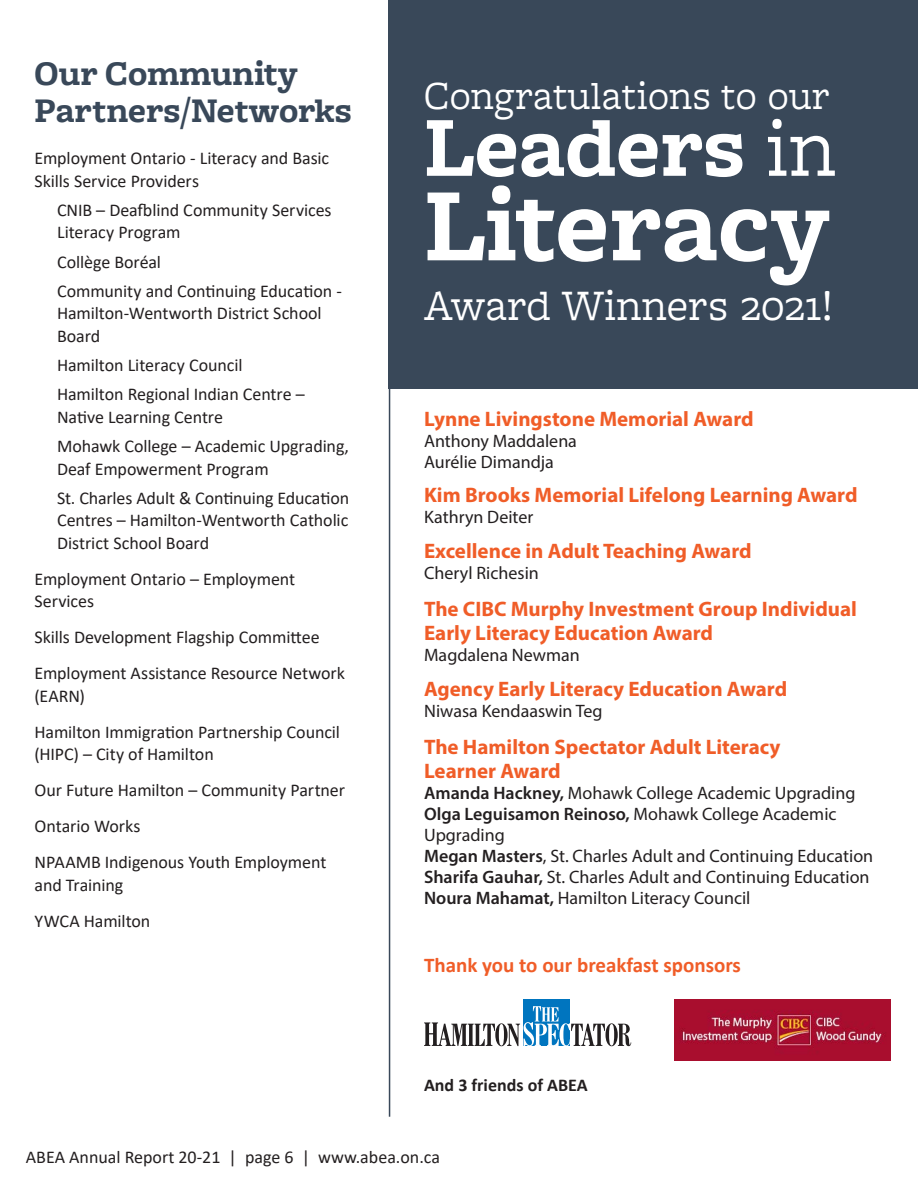
<style>
.page{position:relative;width:918px;height:1188px;background:#fff}
.page>*{position:absolute;margin:0;border:0;box-sizing:border-box;transform-origin:0 0}
.t1{font:700 108.45px "Freight Macro Pro";color:#fff}
.t2{font:700 88.95px "Freight Macro Pro";color:#fff}
.t3{font:45.15px "Freight Macro Pro";color:#fff}
.t4{font:41.55px "Freight Macro Pro";color:#fff}
.t5{font:700 36px/37.5px "Freight Macro Pro";color:#394859}
.t6{font:700 21px/24px "Myriad Pro";color:#f05d28}
.t7{font:700 21px "Calibri";color:#f05d28}
.t8{font:18px/22.5px "Calibri";letter-spacing:-.005em;color:#231f20}
.t9{font:18px/21px "Myriad Pro";color:#231f20}
.t10{font:700 18px "Calibri";color:#231f20}
.s1{font-weight:400;font-size:84.9px}
.s2{font-weight:600}
</style>
<div class="page">
<hr style="left:389px;top:300px;width:1px;height:817px;background:#394859">
<img style="left:675px;top:999px;width:216px;height:62px">
<div style="left:524px;top:999px;width:46px;height:47px;background:#0075bf"></div>
<svg style="left:424px;top:1006px;width:207px;height:40px"></svg>
<div style="left:389px;top:0;width:529px;height:389px;background:#394859"></div>
<p class="t5" style="left:35px;top:53px;width:319px">Our Community<br>Partners/Networks</p>
<p class="t8" style="left:35px;top:146px;width:296px">Employment Ontario - Literacy and Basic<br>Skills Service Providers</p>
<p class="t8" style="left:57px;top:198px;width:276px">CNIB – Deafblind Community Services<br>Literacy Program</p>
<p class="t8" style="left:57px;top:250px;width:106px">Collège Boréal</p>
<p class="t8" style="left:57px;top:279px;width:286px">Community and Continuing Education -<br>Hamilton-Wentworth District School</p>
<p class="t8" style="left:57px;top:324px;width:45px">Board</p>
<p class="t8" style="left:57px;top:353px;width:187px">Hamilton Literacy Council</p>
<p class="t8" style="left:57px;top:383px;width:249px">Hamilton Regional Indian Centre –<br>Native Learning Centre</p>
<p class="t8" style="left:57px;top:434px;width:294px">Mohawk College – Academic Upgrading,<br>Deaf Empowerment Program</p>
<p class="t8" style="left:57px;top:486px;width:294px;text-align:justify">St. Charles Adult &amp; Continuing Education Centres – Hamilton-Wentworth Catholic District School Board</p>
<p class="t8" style="left:35px;top:567px;width:262px">Employment Ontario – Employment<br>Services</p>
<p class="t8" style="left:35px;top:626px;width:287px">Skills Development Flagship Committee</p>
<p class="t8" style="left:35px;top:662px;width:312px">Employment Assistance Resource Network (EARN)</p>
<p class="t8" style="left:35px;top:720px;width:307px">Hamilton Immigration Partnership Council (HIPC) – City of Hamilton</p>
<p class="t8" style="left:35px;top:779px;width:312px">Our Future Hamilton – Community Partner</p>
<p class="t8" style="left:35px;top:815px;width:108px">Ontario Works</p>
<p class="t8" style="left:35px;top:851px;width:293px">NPAAMB Indigenous Youth Employment and Training</p>
<p class="t8" style="left:35px;top:909px;width:117px">YWCA Hamilton</p>
<p class="t4" style="left:424px;top:67px;width:407px">Congratulations to our</p>
<p class="t2" style="left:424px;top:85px;width:414px">Leaders <span class="s1">in</span></p>
<p class="t1" style="left:424px;top:150px;width:407px">Literacy</p>
<p class="t3" style="left:424px;top:274px;width:410px">Award Winners 2021!</p>
<p class="t6" style="left:424px;top:406px;width:331px">Lynne Livingstone Memorial Award</p>
<p class="t9" style="left:424px;top:430px;width:154px">Anthony Maddalena</p>
<p class="t9" style="left:424px;top:451px;width:131px">Aurélie Dimandja</p>
<p class="t6" style="left:424px;top:482px;width:435px">Kim Brooks Memorial Lifelong Learning Award</p>
<p class="t9" style="left:424px;top:506px;width:111px">Kathryn Deiter</p>
<p class="t6" style="left:424px;top:538px;width:329px">Excellence in Adult Teaching Award</p>
<p class="t9" style="left:424px;top:562px;width:116px">Cheryl Richesin</p>
<p class="t6" style="left:424px;top:596px;width:434px">The CIBC Murphy Investment Group Individual<br>Early Literacy Education Award</p>
<p class="t9" style="left:424px;top:644px;width:157px">Magdalena Newman</p>
<p class="t6" style="left:424px;top:676px;width:365px">Agency Early Literacy Education Award</p>
<p class="t9" style="left:424px;top:700px;width:180px">Niwasa Kendaaswin Teg</p>
<p class="t6" style="left:424px;top:734px;width:358px">The Hamilton Spectator Adult Literacy<br>Learner Award</p>
<p class="t9" style="left:424px;top:782px;width:433px"><span class="s2">Amanda Hackney,</span> Mohawk College Academic Upgrading</p>
<p class="t9" style="left:424px;top:803px;width:414px"><span class="s2">Olga Leguisamon Reinoso,</span> Mohawk College Academic<br>Upgrading</p>
<p class="t9" style="left:424px;top:845px;width:451px"><span class="s2">Megan Masters</span>, St. Charles Adult and Continuing Education</p>
<p class="t9" style="left:424px;top:866px;width:447px"><span class="s2">Sharifa Gauhar,</span> St. Charles Adult and Continuing Education</p>
<p class="t9" style="left:424px;top:887px;width:328px"><span class="s2">Noura Mahamat,</span> Hamilton Literacy Council</p>
<p class="t7" style="left:424px;top:950px;width:318px">Thank you to our breakfast sponsors</p>
<p class="t10" style="left:424px;top:1073px;width:165px">And 3 friends of ABEA</p>
<p class="t8" style="left:26px;top:1145px;width:416px">ABEA Annual Report 20-21 | page 6 | www.abea.on.ca</p>
</div>
